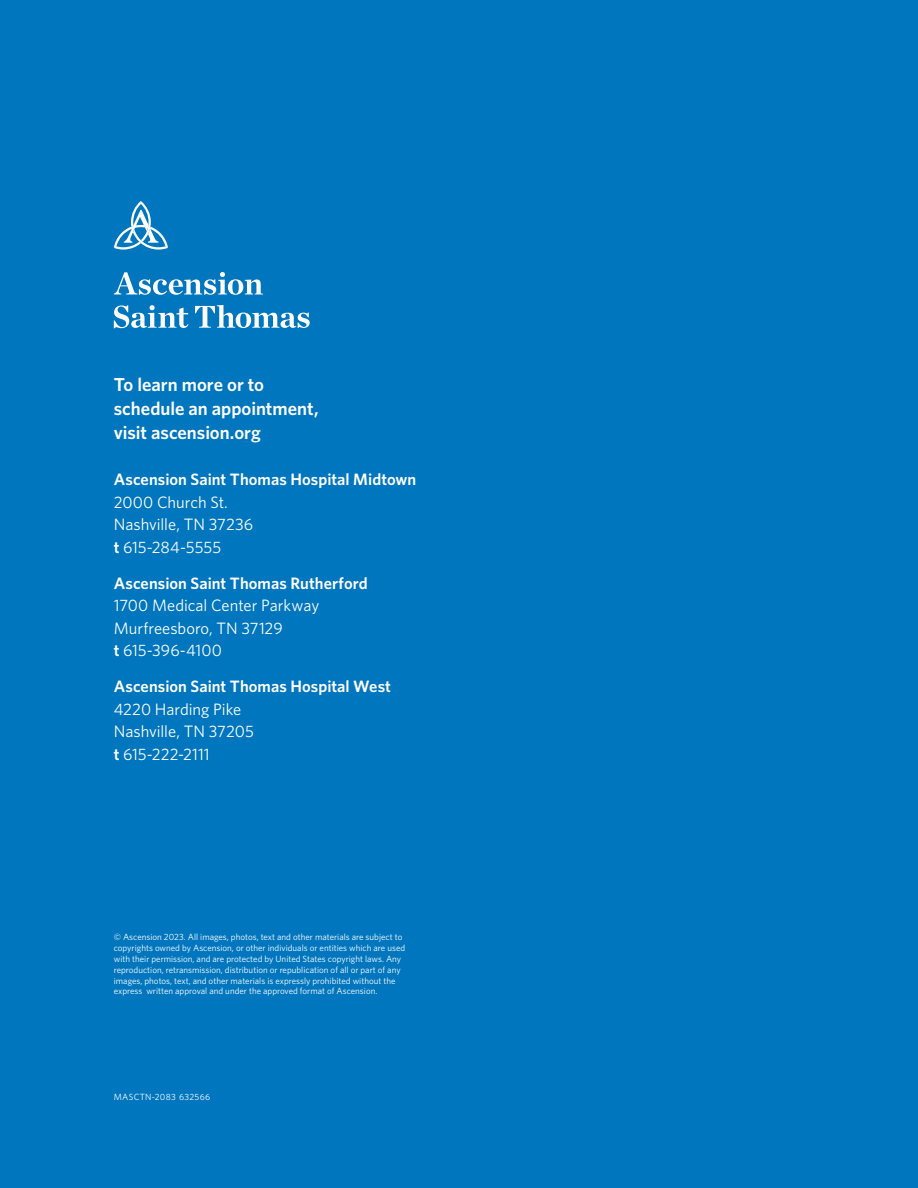
<style>
.page{position:relative;width:918px;height:1188px;background:#0076be}
.page>*{position:absolute;margin:0;border:0;box-sizing:border-box;transform-origin:0 0}
.t1{font:600 18.75px/24px "Whitney";color:#fff}
.t2{font:16.5px/22.5px "Whitney";color:#fff}
.t3{font:600 16.5px "Whitney";color:#fff}
.t4{font:9px/10.8px "Whitney";color:#fff}
.t5{font:9px "Whitney";letter-spacing:.03em;color:#fff}
.s1{font-weight:600}
</style>
<div class="page">
<svg style="left:195px;top:305px;width:115px;height:23px"></svg>
<svg style="left:114px;top:201px;width:54px;height:49px"></svg>
<svg style="left:114px;top:272px;width:149px;height:23px"></svg>
<svg style="left:114px;top:305px;width:75px;height:23px"></svg>
<h1 class="t1" style="left:114px;top:372px;width:206px">To learn more or to schedule an appointment, visit ascension.org</h1>
<h2 class="t3" style="left:114px;top:469px;width:304px">Ascension Saint Thomas Hospital Midtown</h2>
<h2 class="t2" style="left:114px;top:490px;width:141px">2000 Church St.<br>Nashville, TN 37236 <span class="s1">t</span> 615-284-5555</h2>
<h2 class="t3" style="left:114px;top:572px;width:255px">Ascension Saint Thomas Rutherford</h2>
<h2 class="t2" style="left:114px;top:594px;width:207px">1700 Medical Center Parkway<br>Murfreesboro, TN 37129<br><span class="s1">t</span> 615-396-4100</h2>
<h2 class="t3" style="left:114px;top:676px;width:279px">Ascension Saint Thomas Hospital West</h2>
<h2 class="t2" style="left:114px;top:697px;width:142px">4220 Harding Pike<br>Nashville, TN 37205 <span class="s1">t</span> 615-222-2111</h2>
<p class="t4" style="left:114px;top:932px;width:293px">© Ascension 2023. All images, photos, text and other materials are subject to copyrights owned by Ascension, or other individuals or entities which are used with their permission, and are protected by United States copyright laws. Any reproduction, retransmission, distribution or republication of all or part of any images, photos, text, and other materials is expressly prohibited without the express written approval and under the approved format of Ascension.</p>
<p class="t5" style="left:114px;top:1091px;width:98px">MASCTN-2083 632566</p>
</div>
